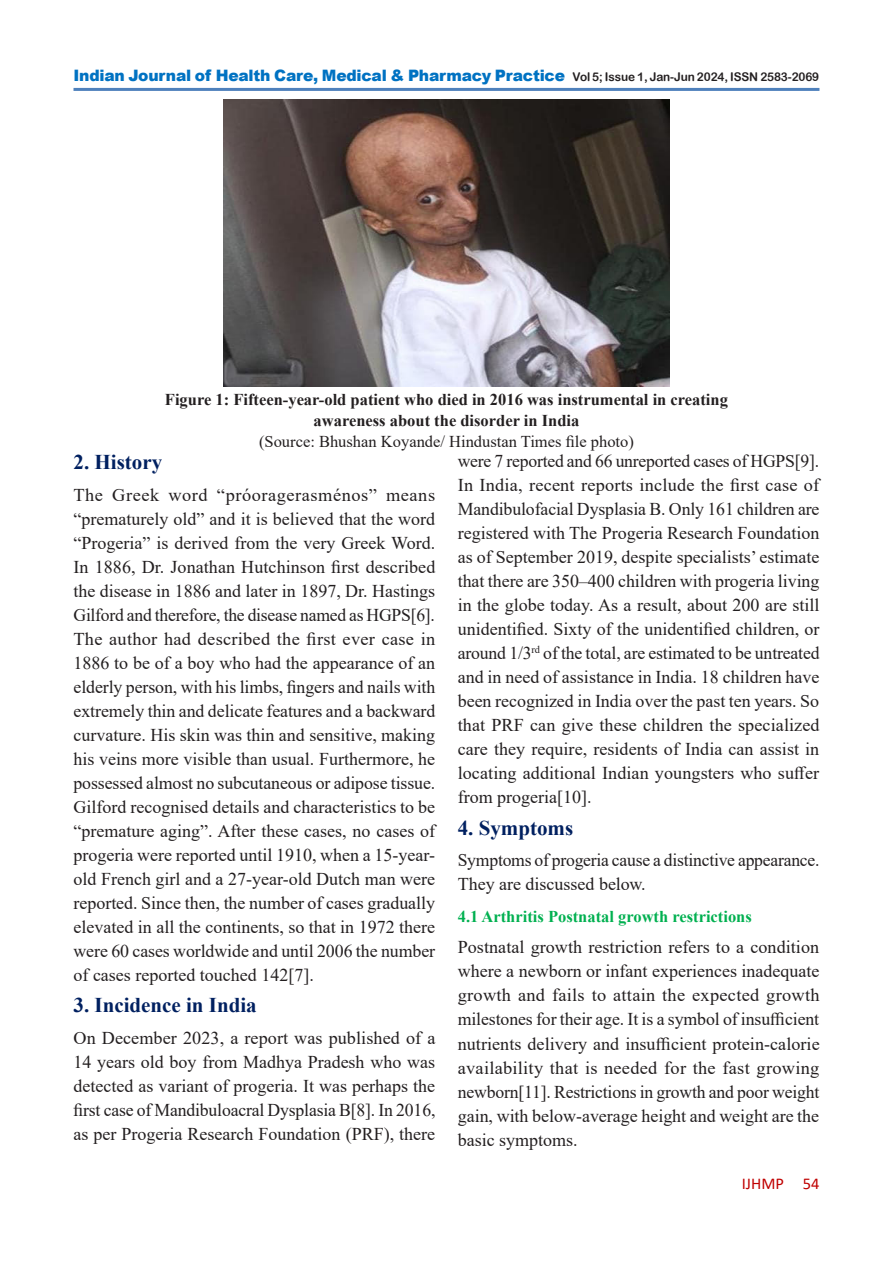
<style>
.page{position:relative;width:893px;height:1263px;background:#fff}
.page>*{position:absolute;margin:0;border:0;box-sizing:border-box;transform-origin:0 0}
.t1{font:700 21px "Times New Roman";color:#002060}
.Body_Text{font:18px/24px "Times New Roman";color:#231f20;text-align:justify}
.t2{font:700 16.5px/21px "Times New Roman";color:#231f20;text-align:center}
.t3{font:16.5px "Times New Roman";color:#231f20}
.t4{font:700 16.5px "Times New Roman";color:#00b050}
.references{font:16.5px "Calibri";color:#c00000}
.t5{font:900 15.75px "Arial";letter-spacing:-.015em;color:#0072c2}
.s1{font-family:"Arial Rounded MT Bold";font-weight:400;font-size:12px;color:#231f20}
</style>
<div class="page">
<hr style="left:74px;top:88px;width:745px;height:3px;background:#4f81bc">
<img style="left:224px;top:100px;width:445px;height:286px">
<p class="t5" style="left:74px;top:64px;width:747px">Indian Journal of Health Care, Medical &amp; Pharmacy Practice <span class="s1">Vol 5; Issue 1, Jan-Jun 2024, ISSN 2583-2069</span></p>
<p class="t2" style="left:165px;top:388px;width:564px">Figure 1: Fifteen-year-old patient who died in 2016 was instrumental in creating awareness about the disorder in India</p>
<p class="t3" style="left:259px;top:429px;width:376px">(Source: Bhushan Koyande/ Hindustan Times file photo)</p>
<p class="t1" style="left:74px;top:447px;width:90px">2. History</p>
<p class="Body_Text" style="left:74px;top:482px;width:363px">The Greek word “próoragerasménos” means “prematurely old” and it is believed that the word “Progeria” is derived from the very Greek Word.<br>In 1886, Dr. Jonathan Hutchinson first described the disease in 1886 and later in 1897, Dr. Hastings Gilford and therefore, the disease named as HGPS[6].<br>The author had described the first ever case in 1886 to be of a boy who had the appearance of an elderly person, with his limbs, fingers and nails with extremely thin and delicate features and a backward curvature. His skin was thin and sensitive, making his veins more visible than usual. Furthermore, he possessed almost no subcutaneous or adipose tissue.<br>Gilford recognised details and characteristics to be “premature aging”. After these cases, no cases of progeria were reported until 1910, when a 15-year&shy;old French girl and a 27-year-old Dutch man were reported. Since then, the number of cases gradually elevated in all the continents, so that in 1972 there were 60 cases worldwide and until 2006 the number of cases reported touched 142[7].</p>
<p class="t1" style="left:74px;top:990px;width:185px">3. Incidence in India</p>
<p class="Body_Text" style="left:74px;top:1025px;width:363px">On December 2023, a report was published of a 14 years old boy from Madhya Pradesh who was detected as variant of progeria. It was perhaps the first case of Mandibuloacral Dysplasia B[8]. In 2016, as per Progeria Research Foundation (PRF), there</p>
<p class="Body_Text" style="left:458px;top:449px;width:363px">were 7 reported and 66 unreported cases of HGPS[9].<br>In India, recent reports include the first case of Mandibulofacial Dysplasia B. Only 161 children are registered with The Progeria Research Foundation as of September 2019, despite specialists’ estimate that there are 350–400 children with progeria living in the globe today. As a result, about 200 are still unidentified. Sixty of the unidentified children, or around 1/3<sup>rd</sup> of the total, are estimated to be untreated and in need of assistance in India. 18 children have been recognized in India over the past ten years. So that PRF can give these children the specialized care they require, residents of India can assist in locating additional Indian youngsters who suffer from progeria[10].</p>
<p class="t1" style="left:458px;top:813px;width:117px">4. Symptoms</p>
<p class="Body_Text" style="left:458px;top:848px;width:363px">Symptoms of progeria cause a distinctive appearance.<br>They are discussed below.</p>
<p class="t4" style="left:458px;top:904px;width:296px">4.1 Arthritis Postnatal growth restrictions</p>
<p class="Body_Text" style="left:458px;top:935px;width:363px">Postnatal growth restriction refers to a condition where a newborn or infant experiences inadequate growth and fails to attain the expected growth milestones for their age. It is a symbol of insufficient nutrients delivery and insufficient protein-calorie availability that is needed for the fast growing newborn[11]. Restrictions in growth and poor weight gain, with below-average height and weight are the basic symptoms.</p>
<p class="references" style="left:742px;top:1172px;width:79px">IJHMP 54</p>
</div>
